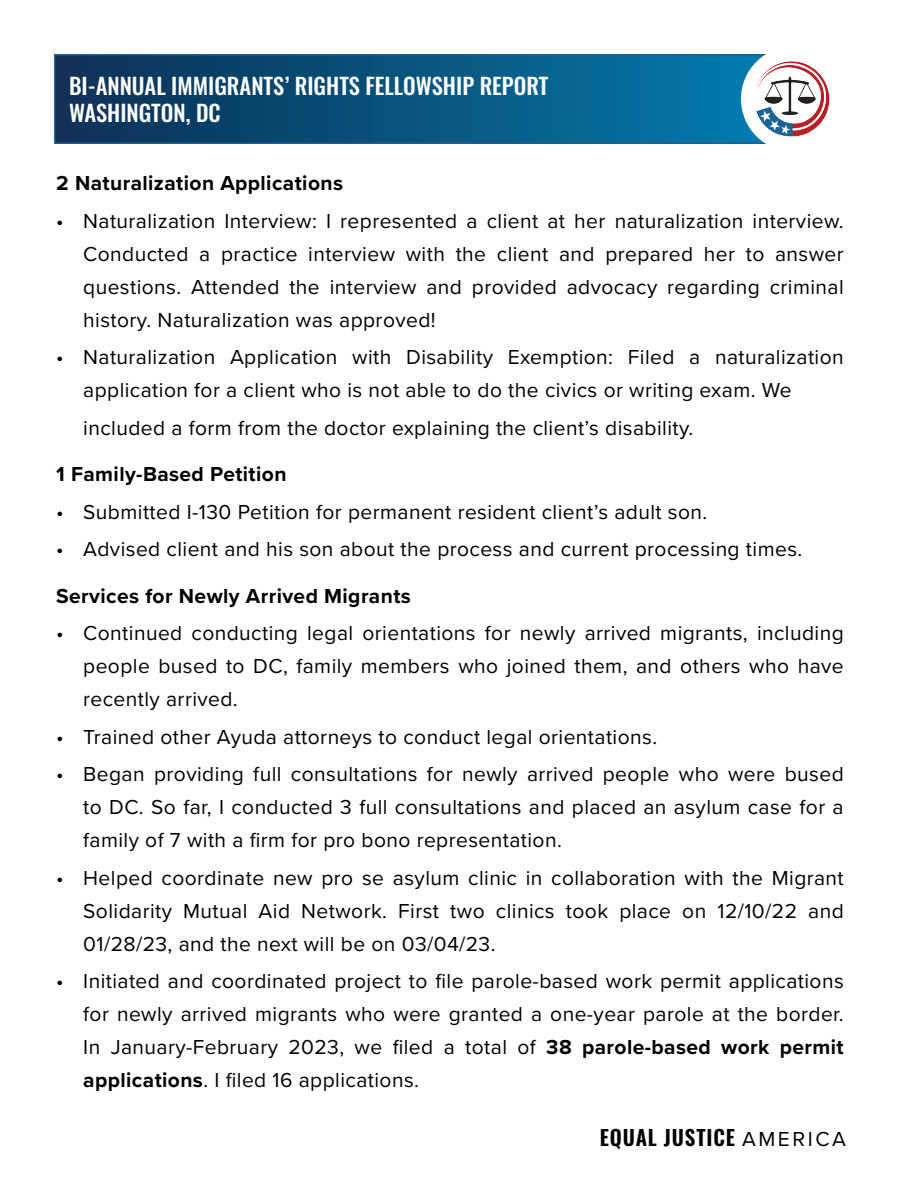
<style>
.page{position:relative;width:900px;height:1200px;background:#fff}
.page>*{position:absolute;margin:0;border:0;box-sizing:border-box;transform-origin:0 0}
.t1{font:500 22.5px "Oswald";color:#fff}
.t2{font:21px/33px "Proxima Nova";letter-spacing:.02em;color:#000;text-align:justify}
.t3{font:700 21px "Proxima Nova";letter-spacing:.02em;color:#000}
.t4{font:600 21px "Oswald";letter-spacing:.04em;color:#000}
.s1{font-weight:700}
.s2{font-family:"Proxima Nova";font-weight:400}
</style>
<div class="page">
<div style="left:55px;top:55px;width:754px;height:88px;background:linear-gradient(to right,#0e2f53,#027fb2)"></div>
<div style="left:54px;top:54px;width:756px;height:90px;border:2px solid #1c6091"></div>
<div style="left:741px;top:46px;width:105px;height:106px;background:#fff;border-radius:50%"></div>
<img style="left:755px;top:62px;width:73px;height:75px">
<div style="left:751px;top:60px;width:79px;height:79px;border:1px solid #fff;border-radius:50%"></div>
<p class="t1" style="left:69px;top:74px;width:481px">BI-ANNUAL IMMIGRANTS’ RIGHTS FELLOWSHIP REPORT</p>
<p class="t1" style="left:69px;top:101px;width:153px">WASHINGTON, DC</p>
<p class="t3" style="left:56px;top:168px;width:288px">2 Naturalization Applications</p>
<p class="t2" style="left:83px;top:204px;width:762px;text-indent:-27px">• Naturalization Interview: I represented a client at her naturalization interview.<br>Conducted a practice interview with the client and prepared her to answer questions. Attended the interview and provided advocacy regarding criminal history. Naturalization was approved!</p>
<p class="t2" style="left:83px;top:340px;width:762px;text-indent:-27px">• Naturalization Application with Disability Exemption: Filed a naturalization application for a client who is not able to do the civics or writing exam. We</p>
<p class="t2" style="left:83px;top:411px;width:612px">included a form from the doctor explaining the client’s disability.</p>
<p class="t3" style="left:56px;top:459px;width:232px">1 Family-Based Petition</p>
<p class="t2" style="left:56px;top:495px;width:653px">• Submitted I-130 Petition for permanent resident client’s adult son.</p>
<p class="t2" style="left:56px;top:532px;width:748px">• Advised client and his son about the process and current processing times.</p>
<p class="t3" style="left:56px;top:580px;width:356px">Services for Newly Arrived Migrants</p>
<p class="t2" style="left:83px;top:616px;width:762px;text-indent:-27px">• Continued conducting legal orientations for newly arrived migrants, including people bused to DC, family members who joined them, and others who have recently arrived.</p>
<p class="t2" style="left:56px;top:720px;width:602px">• Trained other Ayuda attorneys to conduct legal orientations.</p>
<p class="t2" style="left:83px;top:757px;width:762px;text-indent:-27px">• Began providing full consultations for newly arrived people who were bused to DC. So far, I conducted 3 full consultations and placed an asylum case for a family of 7 with a firm for pro bono representation.</p>
<p class="t2" style="left:83px;top:861px;width:762px;text-indent:-27px">• Helped coordinate new pro se asylum clinic in collaboration with the Migrant Solidarity Mutual Aid Network. First two clinics took place on 12/10/22 and 01/28/23, and the next will be on 03/04/23.</p>
<p class="t2" style="left:83px;top:964px;width:762px;text-indent:-27px">• Initiated and coordinated project to file parole-based work permit applications for newly arrived migrants who were granted a one-year parole at the border.<br>In January-February 2023, we filed a total of <span class="s1">38 parole-based work permit applications</span>. I filed 16 applications.</p>
<p class="t4" style="left:600px;top:1126px;width:248px">EQUAL JUSTICE <span class="s2">AMERICA</span></p>
</div>
